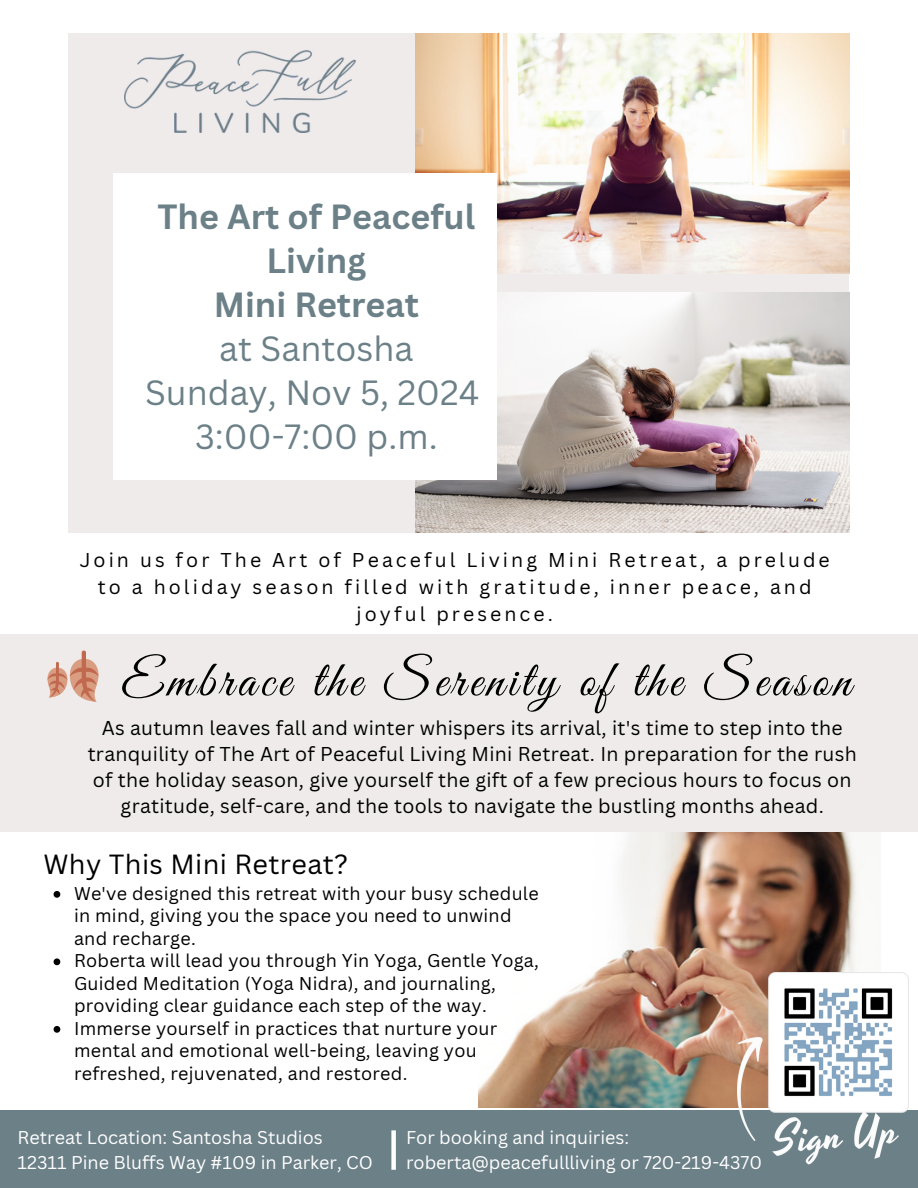
<style>
.page{position:relative;width:918px;height:1188px;background:#fff}
.page>*{position:absolute;margin:0;border:0;box-sizing:border-box;transform-origin:0 0}
.t1{font:51.45px "Great Vibes";letter-spacing:.085em;color:#000}
.t2{font:34.05px "Canva Sans";color:#6c8088}
.t3{font:700 34.05px/43.8px "Canva Sans";color:#6c8088;text-align:center}
.t4{font:27px "Canva Sans";letter-spacing:.015em;color:#000}
.t5{font:19.5px/25.8px "Canva Sans";letter-spacing:.015em;color:#000;text-align:center}
.t6{font:19.5px/27px "Canva Sans";letter-spacing:.16em;color:#000;text-align:center}
.t7{font:18px/22.5px "Canva Sans";letter-spacing:.015em;color:#000}
.t8{font:18px "Canva Sans";color:#fff}
</style>
<div class="page">
<div style="left:69px;top:33px;width:780px;height:499px;background:#efebeb"></div>
<img style="left:415px;top:33px;width:434px;height:241px">
<img style="left:415px;top:292px;width:434px;height:241px">
<div style="left:113px;top:173px;width:383px;height:306px;background:#fff"></div>
<div style="left:0;top:635px;width:918px;height:197px;background:#efebeb"></div>
<img style="left:479px;top:832px;width:401px;height:276px">
<img style="left:125px;top:51px;width:231px;height:82px">
<div style="left:0;top:1110px;width:918px;height:78px;background:#6c8088"></div>
<div style="left:391px;top:1130px;width:5px;height:40px;background:#fff"></div>
<img style="left:738px;top:973px;width:171px;height:192px">
<svg style="left:54px;top:891px;width:6px;height:7px"></svg>
<svg style="left:54px;top:958px;width:6px;height:7px"></svg>
<svg style="left:54px;top:1026px;width:6px;height:7px"></svg>
<p class="t3" style="left:158px;top:194px;width:319px">The Art of Peaceful<br>Living</p>
<p class="t3" style="left:214px;top:282px;width:207px">Mini Retreat</p>
<p class="t2" style="left:219px;top:325px;width:196px">at Santosha</p>
<p class="t2" style="left:145px;top:368px;width:336px">Sunday, Nov 5, 2024</p>
<p class="t2" style="left:195px;top:412px;width:244px">3:00-7:00 p.m.</p>
<p class="t6" style="left:80px;top:546px;width:752px">Join us for The Art of Peaceful Living Mini Retreat, a prelude to a holiday season filled with gratitude, inner peace, and joyful presence.</p>
<p class="t1" style="left:121px;top:652px;width:731px">Embrace the Serenity of the Season</p>
<p class="t5" style="left:88px;top:715px;width:771px">As autumn leaves fall and winter whispers its arrival, it's time to step into the tranquility of The Art of Peaceful Living Mini Retreat. In preparation for the rush of the holiday season, give yourself the gift of a few precious hours to focus on gratitude, self-care, and the tools to navigate the bustling months ahead.</p>
<p class="t4" style="left:43px;top:845px;width:306px">Why This Mini Retreat?</p>
<p class="t7" style="left:74px;top:882px;width:466px">We've designed this retreat with your busy schedule in mind, giving you the space you need to unwind and recharge.</p>
<p class="t7" style="left:74px;top:949px;width:466px">Roberta will lead you through Yin Yoga, Gentle Yoga,<br>Guided Meditation (Yoga Nidra), and journaling, providing clear guidance each step of the way.</p>
<p class="t7" style="left:74px;top:1017px;width:425px">Immerse yourself in practices that nurture your mental and emotional well-being, leaving you refreshed, rejuvenated, and restored.</p>
<p class="t8" style="left:18px;top:1125px;width:307px">Retreat Location: Santosha Studios</p>
<p class="t8" style="left:18px;top:1150px;width:357px">12311 Pine Bluffs Way #109 in Parker, CO</p>
<p class="t8" style="left:406px;top:1125px;width:225px">For booking and inquiries:</p>
<p class="t8" style="left:406px;top:1150px;width:357px">roberta@peacefullliving or 720-219-4370</p>
</div>
